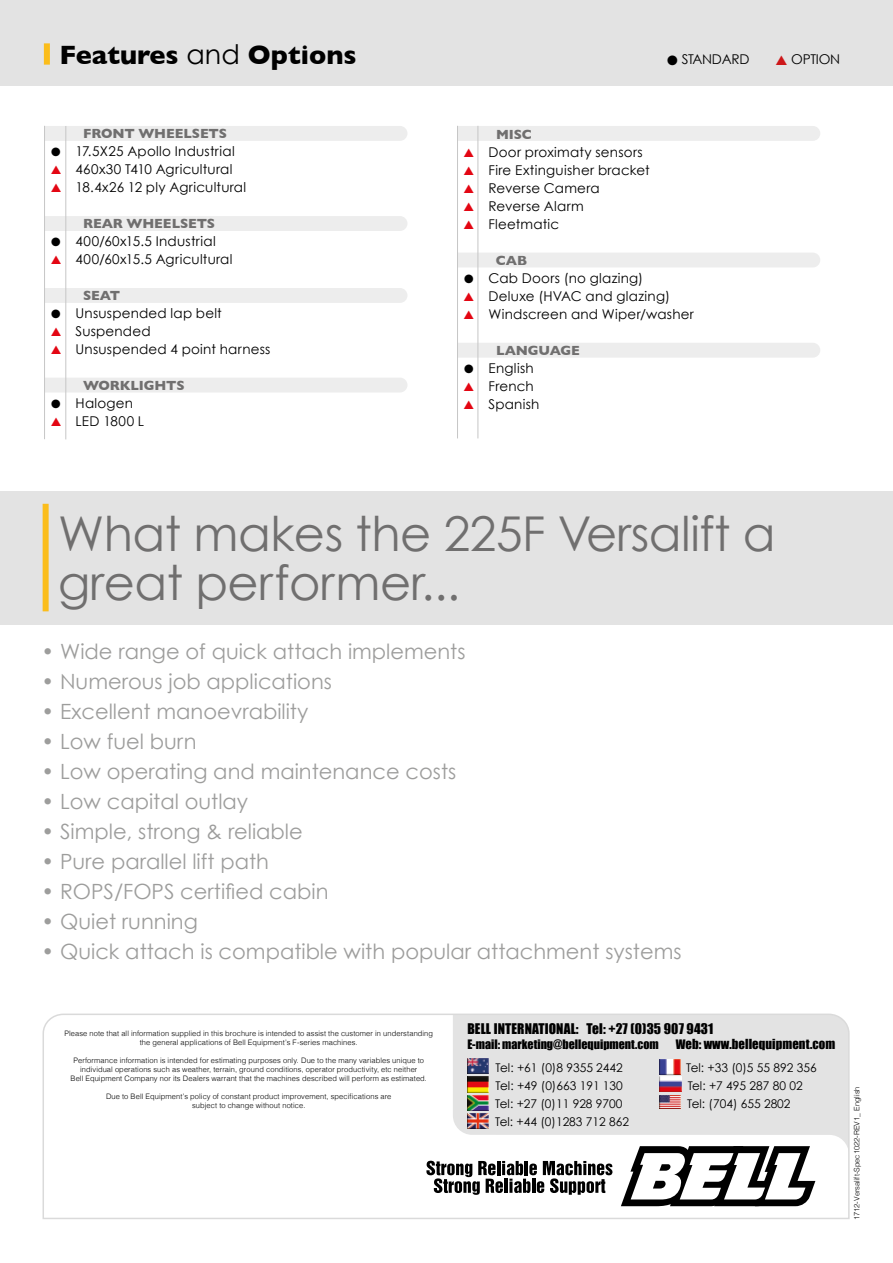
<style>
.page{position:relative;width:893px;height:1263px;background:#fff}
.page>*{position:absolute;margin:0;border:0;box-sizing:border-box;transform-origin:0 0}
.t1{font:48px/49.5px "Century Gothic";letter-spacing:-.01em;color:#706f6f}
.t2{font:700 27px "Gill Sans";color:#000}
.t3{font:21px "Century Gothic";color:#9d9d9c}
.t4{font:13.5px "Century Gothic";letter-spacing:.02em;color:#000}
.t5{font:700 13.5px "Gill Sans";letter-spacing:-.01em;color:#706f6f}
.t6{font:13.5px "Impact";letter-spacing:.01em;color:#000}
.t7{font:13.5px "Century Gothic";letter-spacing:-.02em;color:#000}
.t8{font:12.75px "Impact";letter-spacing:.005em;color:#000}
.t9{font:12px "Century Gothic";color:#000}
.t10{font:12px "Impact";color:#000}
.t11{font:300 7.5px/9px "Helvetica";letter-spacing:.015em;color:#000;text-align:center}
.s1{font-family:"Century Gothic";font-weight:400}
.s2{color:#cd1719}
.s3{color:#e30613}
.s4{font-size:12px}
</style>
<div class="page">
<svg style="left:42px;top:1013px;width:808px;height:206px"></svg>
<svg style="left:426px;top:1161px;width:186px;height:34px"></svg>
<img style="left:467px;top:1059px;width:22px;height:14px">
<img style="left:659px;top:1059px;width:22px;height:16px">
<img style="left:467px;top:1077px;width:22px;height:16px">
<img style="left:659px;top:1077px;width:22px;height:14px">
<img style="left:467px;top:1095px;width:22px;height:16px">
<img style="left:659px;top:1095px;width:22px;height:14px">
<img style="left:467px;top:1113px;width:22px;height:16px">
<svg style="left:621px;top:1146px;width:194px;height:60px"></svg>
<div style="left:0;top:491px;width:893px;height:133px;background:#e3e3e3"></div>
<div style="left:43px;top:504px;width:6px;height:107px;background:#fbbd1b"></div>
<div style="left:0;top:0;width:893px;height:85px;background:#e3e3e3"></div>
<div style="left:45px;top:126px;width:362px;height:15px;background:#ededed"></div>
<div style="left:45px;top:216px;width:362px;height:15px;background:#ededed"></div>
<div style="left:45px;top:288px;width:362px;height:15px;background:#ededed"></div>
<div style="left:45px;top:378px;width:362px;height:14px;background:#ededed"></div>
<div style="left:458px;top:253px;width:362px;height:14px;background:#ededed"></div>
<div style="left:458px;top:343px;width:362px;height:15px;background:#ededed"></div>
<div style="left:458px;top:126px;width:362px;height:15px;background:#ededed"></div>
<div style="left:44px;top:43px;width:6px;height:22px;background:#fbbd1b"></div>
<hr style="left:44px;top:126px;width:1px;height:313px;background:#c6c6c6">
<hr style="left:457px;top:126px;width:1px;height:312px;background:#c6c6c6">
<hr style="left:478px;top:126px;width:1px;height:312px;background:#c6c6c6">
<hr style="left:65px;top:126px;width:1px;height:313px;background:#c6c6c6">
<h2 class="t2" style="left:59px;top:34px;width:299px">Features <span class="s1">and</span> Options</h2>
<h3 class="t7" style="left:667px;top:51px;width:84px">● STANDARD</h3>
<h3 class="t4" style="left:775px;top:51px;width:66px"><span class="s2">▲</span> OPTION</h3>
<h3 class="t5" style="left:83px;top:123px;width:146px">FRONT WHEELSETS</h3>
<h3 class="t4" style="left:51px;top:143px;width:185px">● 17.5X25 Apollo Industrial</h3>
<h3 class="t4" style="left:51px;top:161px;width:183px"><span class="s3">▲</span> 460x30 T410 Agricultural</h3>
<h3 class="t4" style="left:51px;top:179px;width:197px"><span class="s3">▲</span> 18.4x26 12 ply Agricultural</h3>
<h3 class="t5" style="left:83px;top:213px;width:134px">REAR WHEELSETS</h3>
<h3 class="t4" style="left:51px;top:233px;width:166px">● 400/60x15.5 Industrial</h3>
<h3 class="t4" style="left:51px;top:251px;width:183px"><span class="s3">▲</span> 400/60x15.5 Agricultural</h3>
<h3 class="t5" style="left:83px;top:285px;width:39px">SEAT</h3>
<h3 class="t4" style="left:51px;top:305px;width:172px">● Unsuspended lap belt</h3>
<h3 class="t4" style="left:51px;top:323px;width:101px"><span class="s3">▲</span> Suspended</h3>
<h3 class="t4" style="left:51px;top:341px;width:221px"><span class="s3">▲</span> Unsuspended 4 point harness</h3>
<h3 class="t5" style="left:83px;top:375px;width:103px">WORKLIGHTS</h3>
<h3 class="t4" style="left:51px;top:395px;width:83px">● Halogen</h3>
<h3 class="t4" style="left:51px;top:413px;width:95px"><span class="s3">▲</span> LED 1800 L</h3>
<h3 class="t5" style="left:496px;top:123px;width:37px">MISC</h3>
<h3 class="t4" style="left:464px;top:144px;width:181px"><span class="s3">▲</span> Door proximaty sensors</h3>
<h3 class="t4" style="left:464px;top:162px;width:188px"><span class="s3">▲</span> Fire Extinguisher bracket</h3>
<h3 class="t4" style="left:464px;top:180px;width:137px"><span class="s3">▲</span> Reverse Camera</h3>
<h3 class="t4" style="left:464px;top:198px;width:122px"><span class="s3">▲</span> Reverse Alarm</h3>
<h3 class="t4" style="left:464px;top:216px;width:97px"><span class="s3">▲</span> Fleetmatic</h3>
<h3 class="t5" style="left:496px;top:249px;width:33px">CAB</h3>
<h3 class="t4" style="left:464px;top:270px;width:180px">● Cab Doors (no glazing)</h3>
<h3 class="t4" style="left:464px;top:288px;width:208px"><span class="s3">▲</span> Deluxe (HVAC and glazing)</h3>
<h3 class="t4" style="left:464px;top:306px;width:232px"><span class="s3">▲</span> Windscreen and Wiper/washer</h3>
<h3 class="t5" style="left:496px;top:339px;width:85px">LANGUAGE</h3>
<h3 class="t4" style="left:464px;top:360px;width:71px">● English</h3>
<h3 class="t4" style="left:464px;top:378px;width:72px"><span class="s3">▲</span> French</h3>
<h3 class="t4" style="left:464px;top:396px;width:77px"><span class="s3">▲</span> Spanish</h3>
<h1 class="t1" style="left:58px;top:508px;width:719px">What makes the 225F Versalift a great performer...</h1>
<h3 class="t3" style="left:42px;top:639px;width:425px">• Wide range of quick attach implements</h3>
<h3 class="t3" style="left:42px;top:669px;width:292px">• Numerous job applications</h3>
<h3 class="t3" style="left:42px;top:699px;width:268px">• Excellent manoevrability</h3>
<h3 class="t3" style="left:42px;top:729px;width:156px">• Low fuel burn</h3>
<h3 class="t3" style="left:42px;top:759px;width:416px">• Low operating and maintenance costs</h3>
<h3 class="t3" style="left:42px;top:789px;width:208px">• Low capital outlay</h3>
<h3 class="t3" style="left:42px;top:819px;width:263px">• Simple, strong &amp; reliable</h3>
<h3 class="t3" style="left:42px;top:849px;width:229px">• Pure parallel lift path</h3>
<h3 class="t3" style="left:42px;top:879px;width:288px">• ROPS/FOPS certified cabin</h3>
<h3 class="t3" style="left:42px;top:909px;width:158px">• Quiet running</h3>
<h3 class="t3" style="left:42px;top:939px;width:641px">• Quick attach is compatible with popular attachment systems</h3>
<p class="t11" style="left:64px;top:1028px;width:370px">Please note that all information supplied in this brochure is intended to assist the customer in understanding the general applications of Bell Equipment’s F-series machines.</p>
<p class="t11" style="left:71px;top:1055px;width:358px">Performance information is intended for estimating purposes only. Due to the many variables unique to individual operations such as weather, terrain, ground conditions, operator productivity, etc neither<br>Bell Equipment Company nor its Dealers warrant that the machines described will perform as estimated.</p>
<p class="t11" style="left:106px;top:1091px;width:287px">Due to Bell Equipment’s policy of constant product improvement, specifications are subject to change without notice.</p>
<h3 class="t6" style="left:467px;top:1018px;width:248px">BELL INTERNATIONAL: Tel: +27 (0)35 907 9431</h3>
<h3 class="t10" style="left:467px;top:1035px;width:193px">E-mail: marketing@bellequipment.com</h3>
<h3 class="t8" style="left:676px;top:1034px;width:161px"><span class="s4">W</span>eb: www.bellequipment.com</h3>
<h3 class="t9" style="left:496px;top:1060px;width:129px">Tel: +61 (0)8 9355 2442</h3>
<h3 class="t9" style="left:686px;top:1060px;width:132px">Tel: +33 (0)5 55 892 356</h3>
<h3 class="t9" style="left:496px;top:1078px;width:129px">Tel: +49 (0)663 191 130</h3>
<h3 class="t9" style="left:688px;top:1078px;width:117px">Tel: +7 495 287 80 02</h3>
<h3 class="t9" style="left:495px;top:1096px;width:129px">Tel: +27 (0)11 928 9700</h3>
<h3 class="t9" style="left:687px;top:1096px;width:105px">Tel: (704) 655 2802</h3>
<h3 class="t9" style="left:495px;top:1114px;width:135px">Tel: +44 (0)1283 712 862</h3>
<p class="t11" style="left:852px;top:1220px;width:135px;rotate:-90deg">1712-Versalift-Spec1022-REV1_ English</p>
</div>
